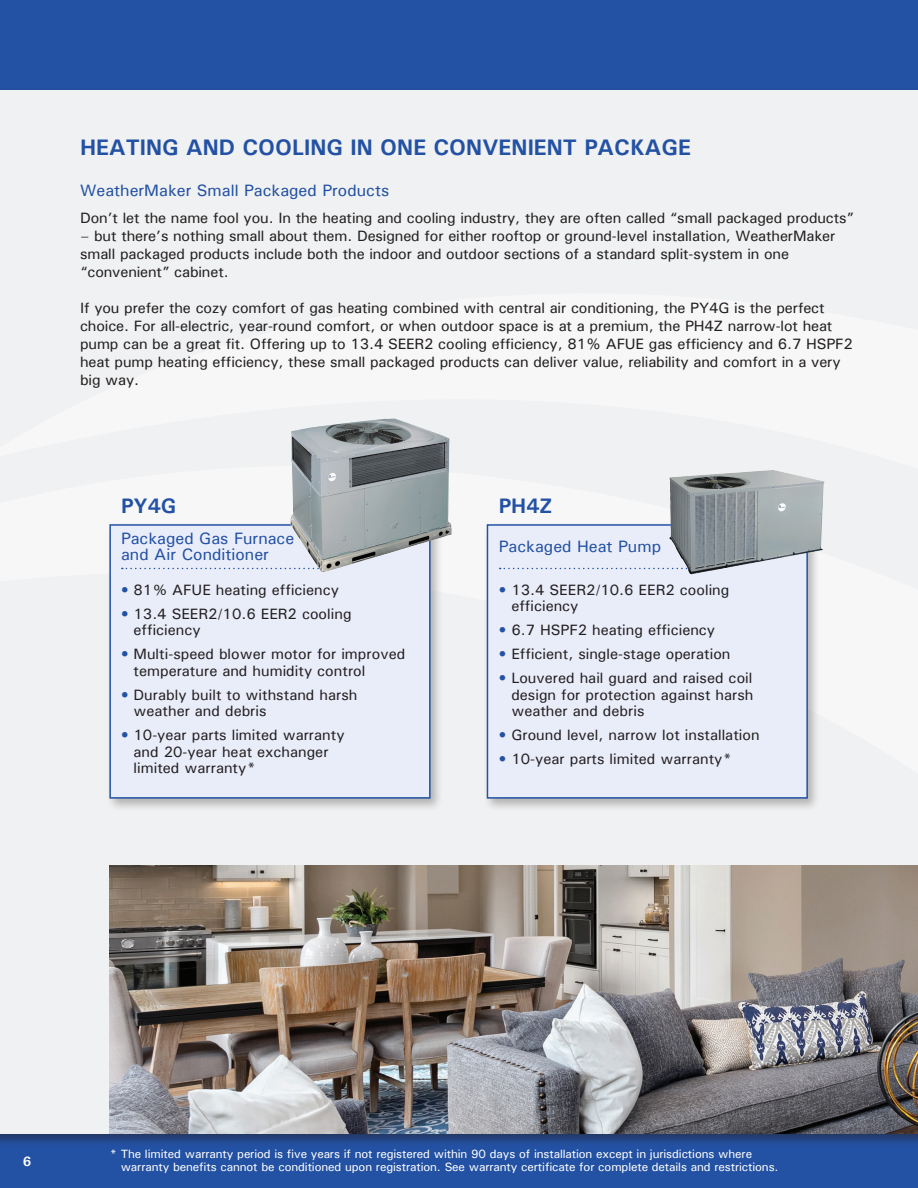
<style>
.page{position:relative;width:918px;height:1188px;background:#2351a3}
.page>*{position:absolute;margin:0;border:0;box-sizing:border-box;transform-origin:0 0}
.t1{font:700 22.5px "Univers";color:#2351a3}
.t2{font:700 21px "Univers";color:#2351a3}
.t3{font:500 16.5px/16.5px "Univers";color:#2351a3}
.t4{font:15px/18px "Univers";letter-spacing:-.01em;color:#231f20}
.t5{font:500 15px/16.5px "Univers";color:#231f20}
.t6{font:700 13.5px "Univers";color:#fff}
.t7{font:500 12px/13.5px "Univers";letter-spacing:-.01em;color:#fff}
.s1{color:#2351a3}
</style>
<div class="page">
<div style="left:0;top:91px;width:918px;height:1043px;background:#f0f1f2"></div>
<svg style="left:385px;top:418px;width:440px;height:133px"></svg>
<div style="left:106px;top:521px;width:337px;height:291px;background:#231f20;opacity:.3"></div>
<div style="left:109px;top:524px;width:322px;height:275px;background:#e9edfa;border:2px solid #2351a3"></div>
<div style="left:483px;top:521px;width:338px;height:291px;background:#231f20;opacity:.3"></div>
<div style="left:487px;top:524px;width:321px;height:275px;background:#e9edfa;border:2px solid #2351a3"></div>
<svg style="left:122px;top:568px;width:205px;height:1px"></svg>
<svg style="left:500px;top:568px;width:204px;height:1px"></svg>
<img style="left:290px;top:419px;width:103px;height:114px">
<img style="left:669px;top:470px;width:101px;height:97px">
<img style="left:109px;top:865px;width:809px;height:269px">
<p class="t1" style="left:80px;top:133px;width:612px">HEATING AND COOLING IN ONE CONVENIENT PACKAGE</p>
<p class="t3" style="left:80px;top:181px;width:311px">WeatherMaker Small Packaged Products</p>
<p class="t4" style="left:80px;top:208px;width:776px">Don’t let the name fool you. In the heating and cooling industry, they are often called “small packaged products”</p>
<p class="t4" style="left:80px;top:226px;width:757px">– but there’s nothing small about them. Designed for either rooftop or ground-level installation, WeatherMaker small packaged products include both the indoor and outdoor sections of a standard split-system in one “convenient” cabinet.</p>
<p class="t4" style="left:80px;top:298px;width:774px">If you prefer the cozy comfort of gas heating combined with central air conditioning, the PY4G is the perfect choice. For all-electric, year-round comfort, or when outdoor space is at a premium, the PH4Z narrow-lot heat pump can be a great fit. Offering up to 13.4 SEER2 cooling efficiency, 81% AFUE gas efficiency and 6.7 HSPF2 heat pump heating efficiency, these small packaged products can deliver value, reliability and comfort in a very big way.</p>
<p class="t2" style="left:121px;top:493px;width:57px">PY4G</p>
<p class="t2" style="left:499px;top:493px;width:55px">PH4Z</p>
<p class="t3" style="left:121px;top:529px;width:175px">Packaged Gas Furnace and Air Conditioner</p>
<p class="t3" style="left:499px;top:538px;width:164px">Packaged Heat Pump</p>
<p class="t5" style="left:121px;top:581px;width:220px"><span class="s1">•</span> 81% AFUE heating efficiency</p>
<p class="t5" style="left:134px;top:605px;width:220px;text-indent:-12px"><span class="s1">•</span> 13.4 SEER2/10.6 EER2 cooling efficiency</p>
<p class="t5" style="left:134px;top:645px;width:273px;text-indent:-12px"><span class="s1">•</span> Multi-speed blower motor for improved temperature and humidity control</p>
<p class="t5" style="left:134px;top:686px;width:225px;text-indent:-12px"><span class="s1">•</span> Durably built to withstand harsh weather and debris</p>
<p class="t5" style="left:134px;top:726px;width:213px;text-indent:-12px"><span class="s1">•</span> 10-year parts limited warranty and 20-year heat exchanger limited warranty*</p>
<p class="t5" style="left:511px;top:581px;width:220px;text-indent:-12px"><span class="s1">•</span> 13.4 SEER2/10.6 EER2 cooling efficiency</p>
<p class="t5" style="left:499px;top:621px;width:218px"><span class="s1">•</span> 6.7 HSPF2 heating efficiency</p>
<p class="t5" style="left:499px;top:645px;width:233px"><span class="s1">•</span> Efficient, single-stage operation</p>
<p class="t5" style="left:511px;top:669px;width:244px;text-align:justify;text-indent:-12px"><span class="s1">•</span> Louvered hail guard and raised coil design for protection against harsh weather and debris</p>
<p class="t5" style="left:499px;top:726px;width:262px"><span class="s1">•</span> Ground level, narrow lot installation</p>
<p class="t5" style="left:499px;top:750px;width:235px"><span class="s1">•</span> 10-year parts limited warranty*</p>
<p class="t6" style="left:23px;top:1153px;width:10px">6</p>
<p class="t7" style="left:121px;top:1147px;width:659px;text-indent:-11px">* The limited warranty period is five years if not registered within 90 days of installation except in jurisdictions where warranty benefits cannot be conditioned upon registration. See warranty certificate for complete details and restrictions.</p>
</div>
